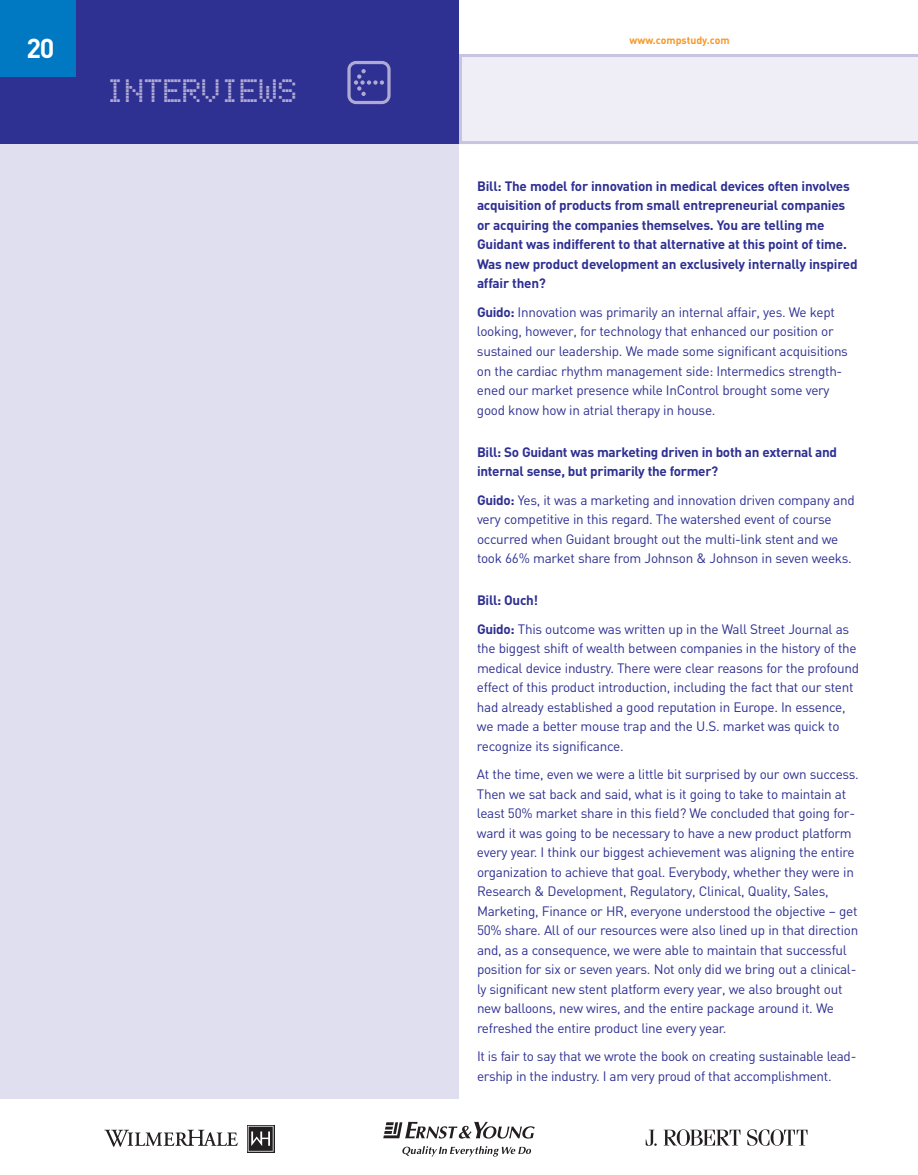
<style>
.page{position:relative;width:918px;height:1175px;background:#fff}
.page>*{position:absolute;margin:0;border:0;box-sizing:border-box;transform-origin:0 0}
.t1{font:36px "Bubbledot ICG Fine Pos";letter-spacing:-.02em;color:#afaad3}
.t2{font:700 27px "DIN";color:#fff}
.t3{font:13.5px/19.5px "DIN";letter-spacing:-.02em;color:#2e3092}
.t4{font:700 13.5px/19.5px "DIN";letter-spacing:-.015em;color:#2e3092}
.t5{font:700 10.5px "DIN";color:#f79727}
.s1{font-family:"Button Bonus Rounded Positive";font-size:54px}
.s2{font-weight:700}
</style>
<div class="page">
<div style="left:0;top:18px;width:459px;height:1080px;background:#e0dfef"></div>
<svg style="left:104px;top:1129px;width:134px;height:17px"></svg>
<svg style="left:247px;top:1125px;width:27px;height:27px"></svg>
<svg style="left:248px;top:1125px;width:26px;height:26px"></svg>
<svg style="left:402px;top:1146px;width:129px;height:10px"></svg>
<svg style="left:383px;top:1121px;width:152px;height:17px"></svg>
<svg style="left:459px;top:54px;width:459px;height:90px;background:#eceaf4"></svg>
<div style="left:0;top:0;width:459px;height:144px;background:#2e3092"></div>
<div style="left:0;top:0;width:76px;height:76px;background:#0079c2"></div>
<svg style="left:646px;top:1129px;width:11px;height:16px"></svg>
<svg style="left:664px;top:1129px;width:76px;height:16px"></svg>
<svg style="left:747px;top:1129px;width:61px;height:16px"></svg>
<h2 class="t2" style="left:27px;top:33px;width:29px">20</h2>
<p class="t5" style="left:629px;top:35px;width:102px">www.compstudy.com</p>
<h1 class="t1" style="left:105px;top:68px;width:292px">INTERVIEWS <span class="s1">B</span></h1>
<p class="t4" style="left:477px;top:176px;width:382px">Bill: The model for innovation in medical devices often involves acquisition of products from small entrepreneurial companies or acquiring the companies themselves. You are telling me Guidant was indifferent to that alternative at this point of time.<br>Was new product development an exclusively internally inspired affair then?</p>
<p class="t3" style="left:477px;top:302px;width:373px"><span class="s2">Guido:</span> Innovation was primarily an internal affair, yes. We kept looking, however, for technology that enhanced our position or sustained our leadership. We made some significant acquisitions on the cardiac rhythm management side: Intermedics strength&shy;ened our market presence while InControl brought some very good know how in atrial therapy in house.</p>
<p class="t4" style="left:477px;top:442px;width:362px">Bill: So Guidant was marketing driven in both an external and internal sense, but primarily the former?</p>
<p class="t3" style="left:477px;top:490px;width:379px"><span class="s2">Guido:</span> Yes, it was a marketing and innovation driven company and very competitive in this regard. The watershed event of course occurred when Guidant brought out the multi-link stent and we took 66% market share from Johnson &amp; Johnson in seven weeks.</p>
<p class="t3" style="left:477px;top:586px;width:374px;line-height:28.5px"><span class="s2">Bill: Ouch!<br>Guido:</span> This outcome was written up in the Wall Street Journal as</p>
<p class="t3" style="left:477px;top:638px;width:384px">the biggest shift of wealth between companies in the history of the medical device industry. There were clear reasons for the profound effect of this product introduction, including the fact that our stent had already established a good reputation in Europe. In essence, we made a better mouse trap and the U.S. market was quick to recognize its significance.</p>
<p class="t3" style="left:477px;top:764px;width:383px">At the time, even we were a little bit surprised by our own success.<br>Then we sat back and said, what is it going to take to maintain at least 50% market share in this field? We concluded that going for&shy;ward it was going to be necessary to have a new product platform every year. I think our biggest achievement was aligning the entire organization to achieve that goal. Everybody, whether they were in Research &amp; Development, Regulatory, Clinical, Quality, Sales, Marketing, Finance or HR, everyone understood the objective – get 50% share. All of our resources were also lined up in that direction and, as a consequence, we were able to maintain that successful position for six or seven years. Not only did we bring out a clinical&shy;ly significant new stent platform every year, we also brought out new balloons, new wires, and the entire package around it. We refreshed the entire product line every year.</p>
<p class="t3" style="left:477px;top:1046px;width:381px">It is fair to say that we wrote the book on creating sustainable lead&shy;ership in the industry. I am very proud of that accomplishment.</p>
</div>
